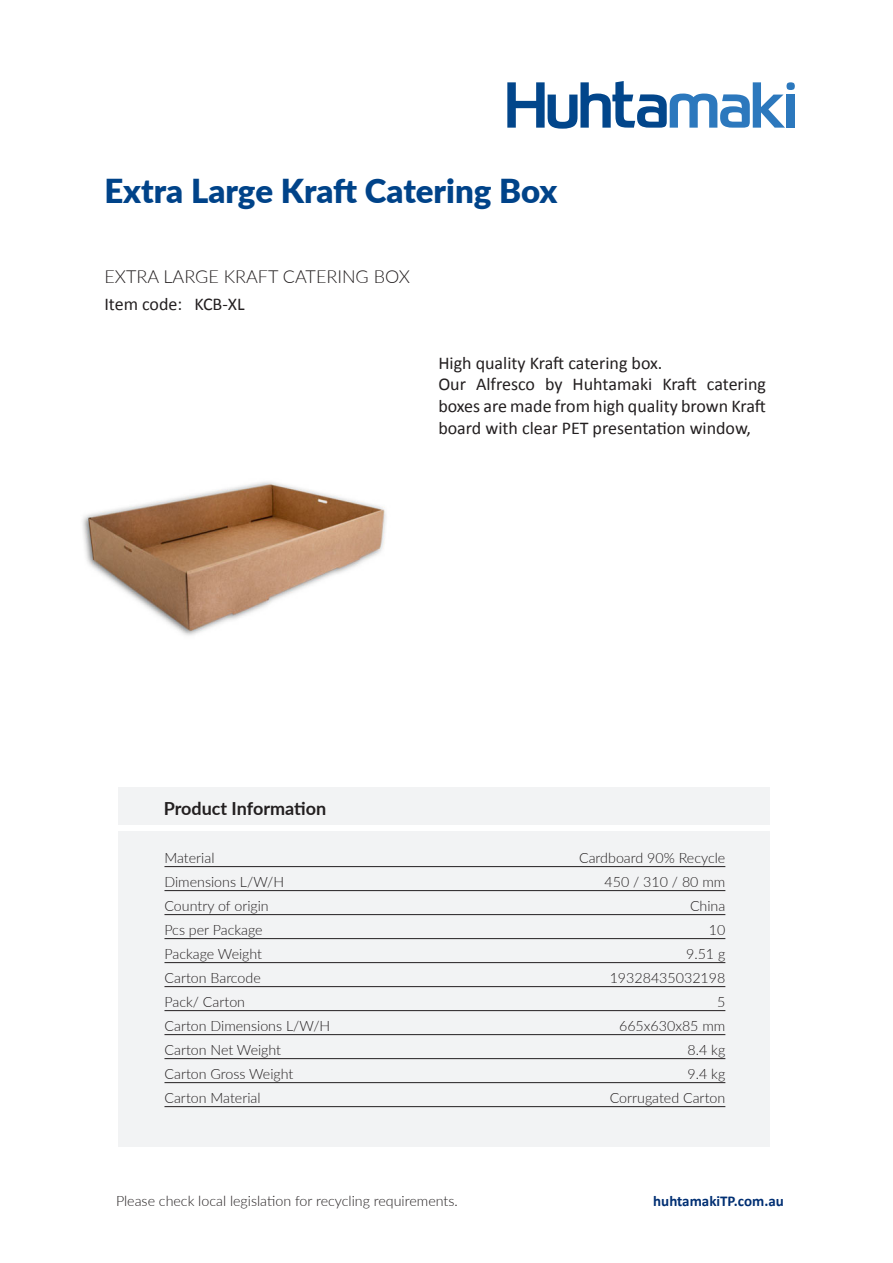
<style>
.page{position:relative;width:893px;height:1263px;background:#fff}
.page>*{position:absolute;margin:0;border:0;box-sizing:border-box;transform-origin:0 0}
.t1{font:900 33px "Lato";color:#004389}
.t2{font:18px/21.6px "Calibri";color:#231f20}
.t3{font:300 18px "Lato";color:#231f20}
.t4{font:700 18px "Lato";color:#231f20}
.t5{font:700 15px "Calibri";color:#002f73}
.t6{font:300 14.25px "Lato";color:#231f20}
</style>
<div class="page">
<svg style="left:507px;top:81px;width:288px;height:48px"></svg>
<div style="left:118px;top:787px;width:652px;height:37px;background:#f2f3f4"></div>
<div style="left:118px;top:831px;width:652px;height:315px;background:#f2f3f4"></div>
<img style="left:82px;top:482px;width:304px;height:154px">
<hr style="left:164px;top:866px;width:561px;height:1px;background:#231f20">
<hr style="left:164px;top:890px;width:561px;height:1px;background:#231f20">
<hr style="left:164px;top:914px;width:561px;height:1px;background:#231f20">
<hr style="left:164px;top:938px;width:561px;height:1px;background:#231f20">
<hr style="left:164px;top:962px;width:561px;height:1px;background:#231f20">
<hr style="left:164px;top:986px;width:561px;height:1px;background:#231f20">
<hr style="left:164px;top:1010px;width:561px;height:1px;background:#231f20">
<hr style="left:164px;top:1034px;width:561px;height:1px;background:#231f20">
<hr style="left:164px;top:1058px;width:561px;height:1px;background:#231f20">
<hr style="left:164px;top:1082px;width:561px;height:1px;background:#231f20">
<hr style="left:164px;top:1106px;width:561px;height:1px;background:#231f20">
<h1 class="t1" style="left:104px;top:166px;width:454px">Extra Large Kraft Catering Box</h1>
<p class="t3" style="left:104px;top:263px;width:307px">EXTRA LARGE KRAFT CATERING BOX</p>
<p class="t2" style="left:104px;top:293px;width:79px">Item code:</p>
<p class="t2" style="left:194px;top:293px;width:52px">KCB-XL</p>
<p class="t2" style="left:438px;top:351px;width:329px">High quality Kraft catering box.<br>Our Alfresco by Huhtamaki Kraft catering boxes are made from high quality brown Kraft board with clear PET presentation window,</p>
<p class="t4" style="left:164px;top:795px;width:164px">Product Information</p>
<p class="t6" style="left:164px;top:848px;width:52px">Material</p>
<p class="t6" style="left:579px;top:848px;width:148px">Cardboard 90% Recycle</p>
<p class="t6" style="left:164px;top:872px;width:121px">Dimensions L/W/H</p>
<p class="t6" style="left:605px;top:872px;width:122px">450 / 310 / 80 mm</p>
<p class="t6" style="left:164px;top:896px;width:106px">Country of origin</p>
<p class="t6" style="left:690px;top:896px;width:37px">China</p>
<p class="t6" style="left:164px;top:920px;width:100px">Pcs per Package</p>
<p class="t6" style="left:709px;top:920px;width:18px">10</p>
<p class="t6" style="left:164px;top:944px;width:99px">Package Weight</p>
<p class="t6" style="left:686px;top:944px;width:41px">9.51 g</p>
<p class="t6" style="left:164px;top:968px;width:98px">Carton Barcode</p>
<p class="t6" style="left:610px;top:968px;width:117px">19328435032198</p>
<p class="t6" style="left:164px;top:992px;width:82px">Pack/ Carton</p>
<p class="t6" style="left:717px;top:992px;width:10px">5</p>
<p class="t6" style="left:164px;top:1016px;width:167px">Carton Dimensions L/W/H</p>
<p class="t6" style="left:619px;top:1016px;width:108px">665x630x85 mm</p>
<p class="t6" style="left:164px;top:1040px;width:118px">Carton Net Weight</p>
<p class="t6" style="left:688px;top:1040px;width:39px">8.4 kg</p>
<p class="t6" style="left:164px;top:1064px;width:130px">Carton Gross Weight</p>
<p class="t6" style="left:688px;top:1064px;width:39px">9.4 kg</p>
<p class="t6" style="left:164px;top:1088px;width:98px">Carton Material</p>
<p class="t6" style="left:610px;top:1088px;width:117px">Corrugated Carton</p>
<p class="t6" style="left:116px;top:1190px;width:343px">Please check local legislation for recycling requirements.</p>
<p class="t5" style="left:653px;top:1190px;width:132px">huhtamakiTP.com.au</p>
</div>
